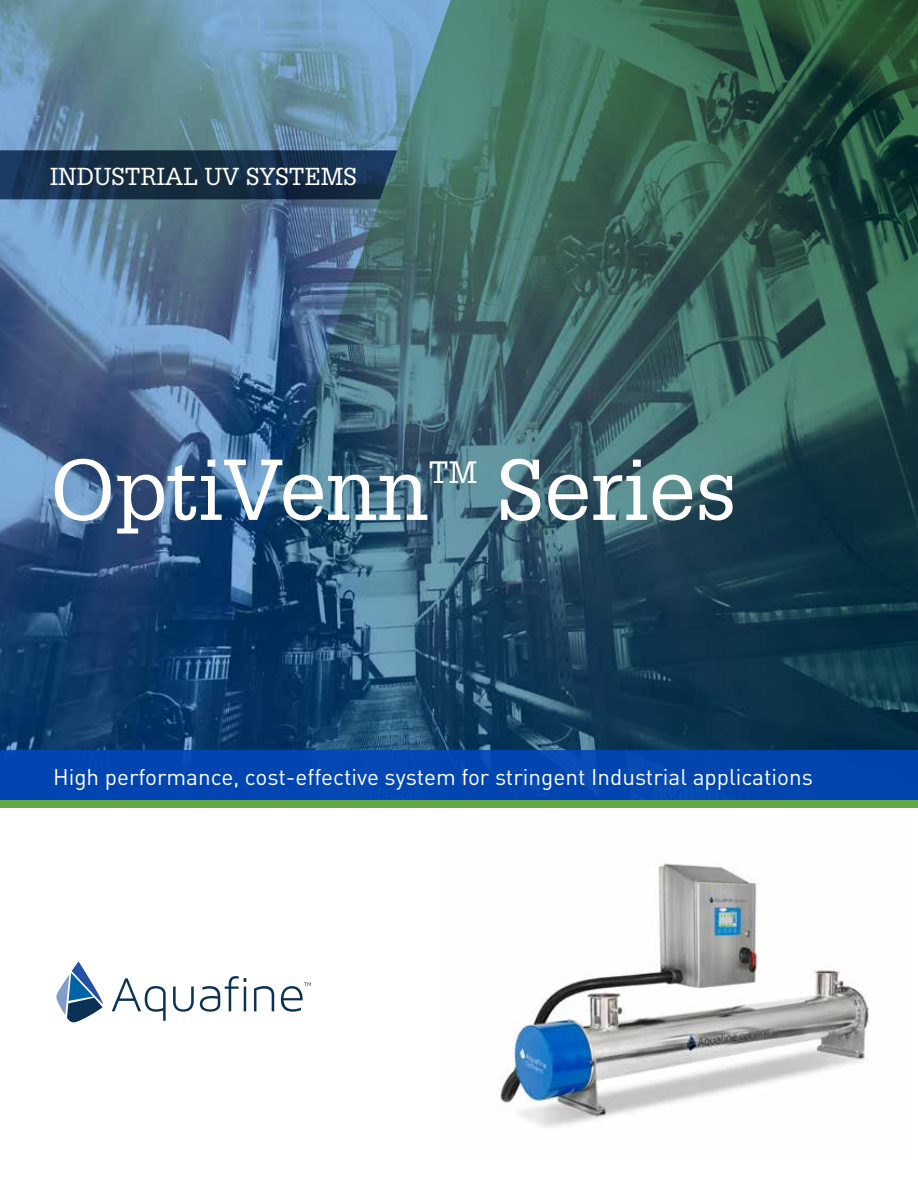
<style>
.page{position:relative;width:918px;height:1188px;background:#fff}
.page>*{position:absolute;margin:0;border:0;box-sizing:border-box;transform-origin:0 0}
.t1{font:84.15px "Glypha";color:#fff}
.t2{font:30.15px "Glypha";color:#fff}
.t3{font:24px "Glypha";color:#fff}
.t4{font:22.5px "DIN";color:#fff}
</style>
<div class="page">
<img style="left:0;top:0;width:167px;height:750px">
<svg style="left:112px;top:978px;width:54px;height:43px"></svg>
<svg style="left:173px;top:987px;width:21px;height:25px"></svg>
<svg style="left:200px;top:976px;width:46px;height:36px"></svg>
<svg style="left:254px;top:986px;width:20px;height:25px"></svg>
<svg style="left:281px;top:982px;width:30px;height:30px"></svg>
<svg style="left:56px;top:961px;width:47px;height:61px"></svg>
<img style="left:167px;top:0;width:751px;height:750px">
<svg style="left:0;top:150px;width:397px;height:49px;background:#17324b"></svg>
<div style="left:0;top:750px;width:918px;height:53px;background:#0045b0"></div>
<img style="left:499px;top:863px;width:370px;height:265px">
<div style="left:0;top:800px;width:918px;height:8px;background:#62a744"></div>
<p class="t3" style="left:50px;top:161px;width:308px">INDUSTRIAL UV SYSTEMS</p>
<h1 class="t1" style="left:50px;top:438px;width:380px">OptiVenn</h1>
<h2 class="t2" style="left:429px;top:454px;width:50px">TM</h2>
<h1 class="t1" style="left:497px;top:438px;width:242px">Series</h1>
<p class="t4" style="left:53px;top:762px;width:761px">High performance, cost-effective system for stringent Industrial applications</p>
</div>
